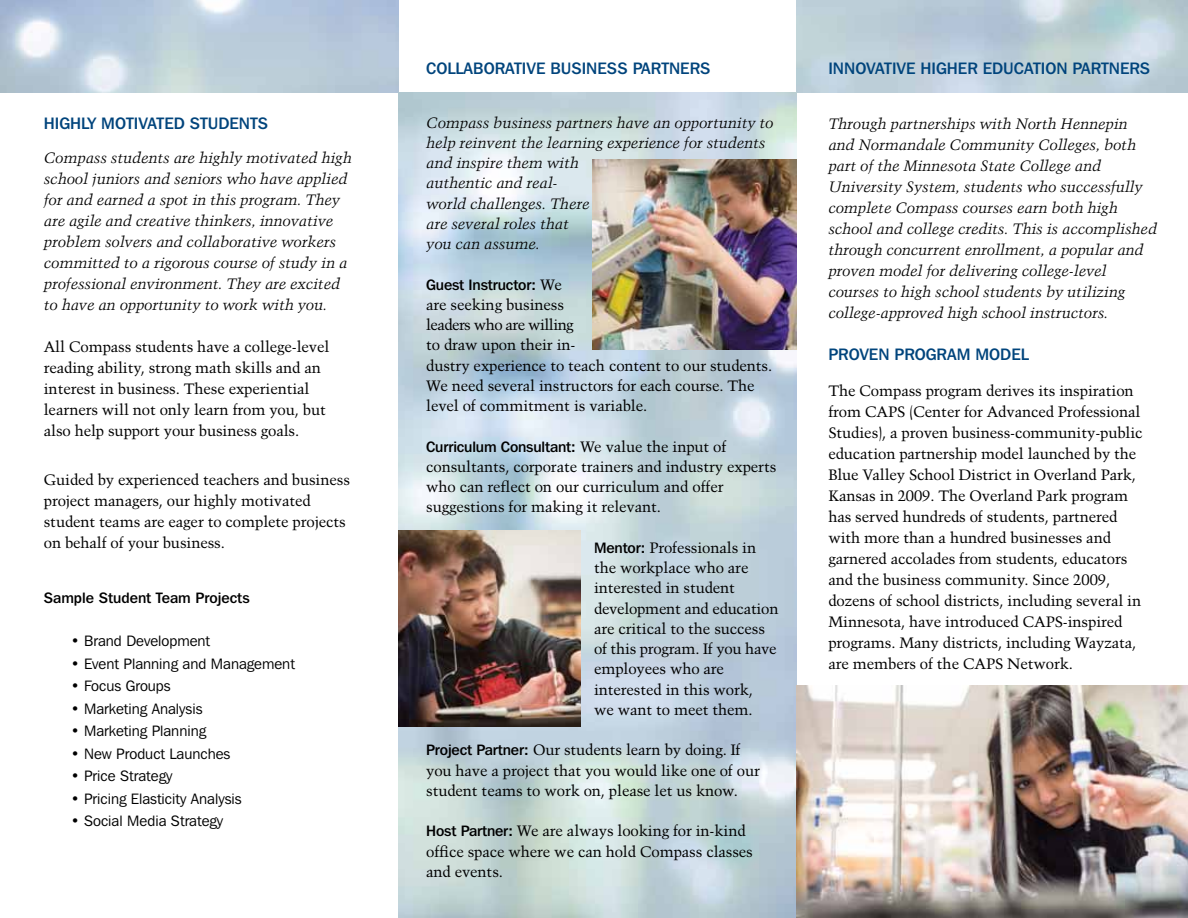
<style>
.page{position:relative;width:1188px;height:918px;background:#fff}
.page>*{position:absolute;margin:0;border:0;box-sizing:border-box;transform-origin:0 0}
.t1{font:500 16.5px "Franklin Gothic IT Cby BT";color:#00447c}
.t2{font:15px/21px "Trump Mediaeval";letter-spacing:-.01em;color:#000}
.t3{font:italic 15px/21px "Trump Mediaeval";letter-spacing:-.01em;color:#000}
.t4{font:15px "Franklin Gothic IT Cby BT";color:#000}
.t5{font:500 15px "Franklin Gothic IT Cby BT";letter-spacing:-.01em;color:#000}
.s1{font-family:"Trump Mediaeval";font-weight:400}
.s2{font-family:"Franklin Gothic IT Cby BT";font-weight:500}
</style>
<div class="page">
<img style="left:398px;top:93px;width:398px;height:825px">
<img style="left:398px;top:530px;width:182px;height:197px">
<img style="left:593px;top:160px;width:203px;height:190px">
<img style="left:796px;top:686px;width:392px;height:232px">
<p class="t1" style="left:44px;top:113px;width:226px">HIGHLY MOTIVATED STUDENTS</p>
<p class="t3" style="left:44px;top:147px;width:310px">Compass students are highly motivated high school juniors and seniors who have applied for and earned a spot in this program. They are agile and creative thinkers, innovative problem solvers and collaborative workers committed to a rigorous course of study in a professional environment. They are excited to have an opportunity to work with you.</p>
<p class="t2" style="left:44px;top:336px;width:287px">All Compass students have a college-level reading ability, strong math skills and an interest in business. These experiential learners will not only learn from you, but also help support your business goals.</p>
<p class="t2" style="left:44px;top:469px;width:308px">Guided by experienced teachers and business project managers, our highly motivated student teams are eager to complete projects on behalf of your business.</p>
<p class="t5" style="left:44px;top:588px;width:207px">SAMPLE STUDENT TEAM PROJECTS</p>
<p class="t4" style="left:71px;top:632px;width:141px">• Brand Development</p>
<p class="t4" style="left:71px;top:654px;width:226px">• Event Planning and Management</p>
<p class="t4" style="left:71px;top:677px;width:101px">• Focus Groups</p>
<p class="t4" style="left:71px;top:699px;width:133px">• Marketing Analysis</p>
<p class="t4" style="left:71px;top:722px;width:137px">• Marketing Planning</p>
<p class="t4" style="left:71px;top:744px;width:161px">• New Product Launches</p>
<p class="t4" style="left:71px;top:767px;width:103px">• Price Strategy</p>
<p class="t4" style="left:71px;top:789px;width:172px">• Pricing Elasticity Analysis</p>
<p class="t4" style="left:71px;top:812px;width:154px">• Social Media Strategy</p>
<p class="t1" style="left:426px;top:57px;width:286px">COLLABORATIVE BUSINESS PARTNERS</p>
<p class="t3" style="left:426px;top:112px;width:349px;line-height:20.2px">Compass business partners have an opportunity to help reinvent the learning experience for students and inspire them with<br>authentic and real-<br>world challenges. There<br>are several roles that<br>you can assume.</p>
<p class="t5" style="left:426px;top:275px;width:137px">GUEST INSTRUCTOR: <span class="s1">We</span></p>
<p class="t2" style="left:426px;top:294px;width:348px;line-height:20.2px">are seeking business<br>leaders who are willing<br>to draw upon their in-<br>dustry experience to teach content to our students.<br>We need several instructors for each course. The level of commitment is variable.</p>
<p class="t5" style="left:426px;top:437px;width:302px">CURRICULUM CONSULTANT: <span class="s1">We value the input of</span></p>
<p class="t2" style="left:426px;top:456px;width:352px;line-height:20.2px">consultants, corporate trainers and industry experts who can reflect on our curriculum and offer suggestions for making it relevant.</p>
<p class="t2" style="left:594px;top:537px;width:186px;line-height:20.2px"><span class="s2">MENTOR:</span> Professionals in the workplace who are interested in student development and education are critical to the success of this program. If you have employees who are interested in this work,<br>we want to meet them.</p>
<p class="t2" style="left:426px;top:740px;width:335px;line-height:20.2px"><span class="s2">PROJECT PARTNER:</span> Our students learn by doing. If you have a project that you would like one of our student teams to work on, please let us know.</p>
<p class="t2" style="left:426px;top:821px;width:328px;line-height:20.2px"><span class="s2">HOST PARTNER:</span> We are always looking for in-kind office space where we can hold Compass classes and events.</p>
<p class="t1" style="left:828px;top:57px;width:323px">INNOVATIVE HIGHER EDUCATION PARTNERS</p>
<p class="t3" style="left:828px;top:113px;width:330px">Through partnerships with North Hennepin and Normandale Community Colleges, both part of the Minnesota State College and University System, students who successfully complete Compass courses earn both high school and college credits. This is accomplished through concurrent enrollment, a popular and proven model for delivering college-level courses to high school students by utilizing college-approved high school instructors.</p>
<p class="t1" style="left:828px;top:344px;width:202px">PROVEN PROGRAM MODEL</p>
<p class="t2" style="left:828px;top:380px;width:316px">The Compass program derives its inspiration from CAPS (Center for Advanced Professional Studies), a proven business-community-public education partnership model launched by the Blue Valley School District in Overland Park, Kansas in 2009. The Overland Park program has served hundreds of students, partnered with more than a hundred businesses and garnered accolades from students, educators and the business community. Since 2009, dozens of school districts, including several in Minnesota, have introduced CAPS-inspired programs. Many districts, including Wayzata, are members of the CAPS Network.</p>
</div>
